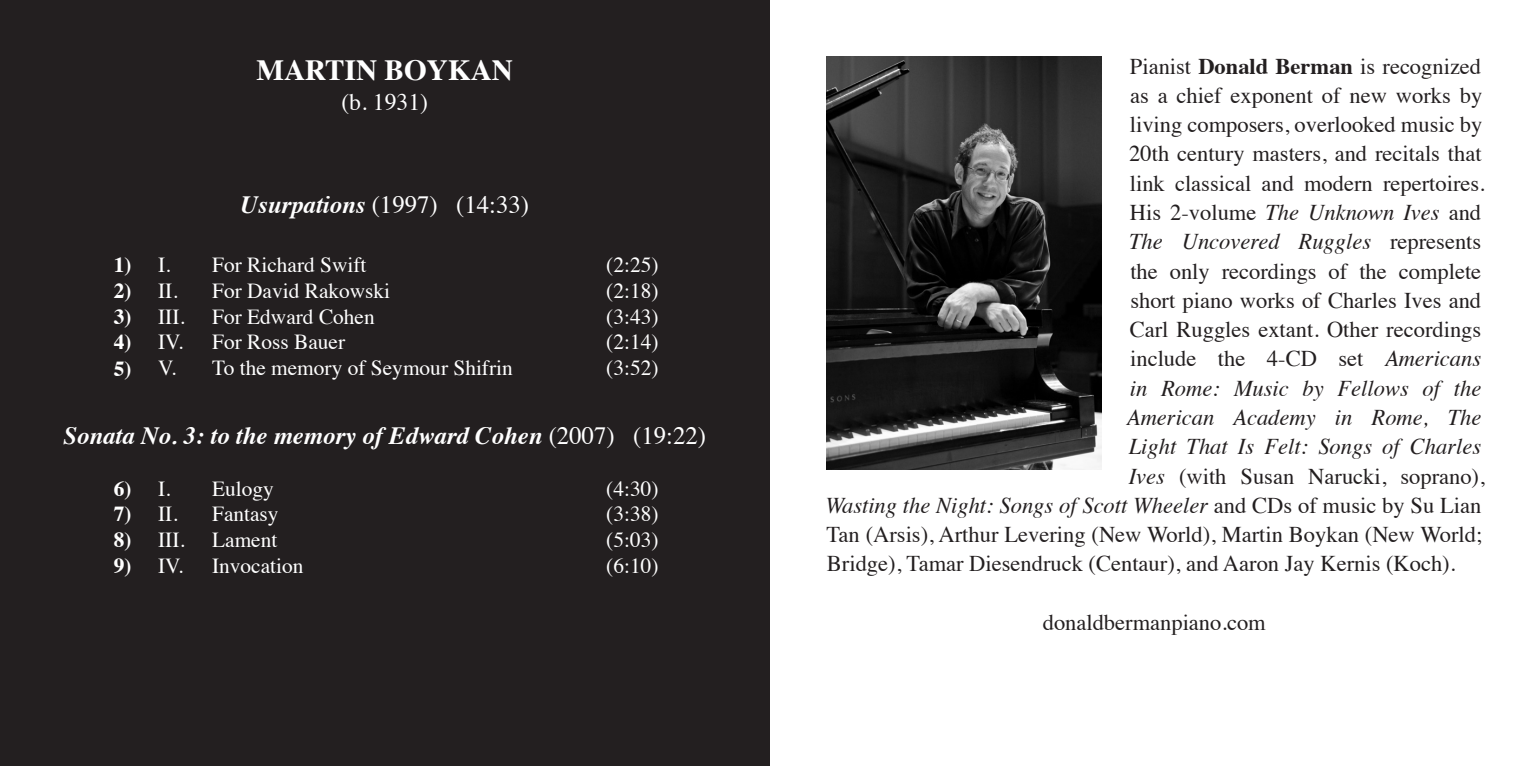
<style>
.page{position:relative;width:1539px;height:766px;background:#fff}
.page>*{position:absolute;margin:0;border:0;box-sizing:border-box;transform-origin:0 0}
.t1{font:700 29.25px "Times";color:#fff}
.No_Spacing{font:italic 700 24.75px "Times";color:#fff}
.No_Spacing-2{font:24.75px "Times";color:#fff}
.t2{font:23.62px "Times";color:#fff}
.t3{font:22.5px "Times";color:#231f20}
.t4{font:italic 22.5px "Times";color:#231f20}
.No_Spacing-3{font:21.38px "Times";color:#fff}
.No_Spacing-4{font:700 21.38px "Times";color:#fff}
.s1{font-weight:700;font-style:italic}
.s2{font-weight:400;font-style:normal}
.s3{font-weight:700}
.s4{font-style:italic}
.s5{font-style:normal}
</style>
<div class="page">
<div style="left:0;top:0;width:770px;height:765px;background:#231f20"></div>
<img style="left:826px;top:57px;width:275px;height:412px">
<p class="t1" style="left:256px;top:42px;width:258px">MARTIN BOYKAN</p>
<p class="t2" style="left:341px;top:80px;width:88px">(b. 1931)</p>
<p class="No_Spacing-4" style="left:114px;top:244px;width:19px">1)</p>
<p class="No_Spacing-4" style="left:114px;top:270px;width:19px">2)</p>
<p class="No_Spacing-4" style="left:114px;top:296px;width:19px">3)</p>
<p class="No_Spacing-4" style="left:114px;top:321px;width:19px">4)</p>
<p class="No_Spacing-4" style="left:114px;top:348px;width:19px">5)</p>
<p class="No_Spacing-3" style="left:158px;top:245px;width:14px">I.</p>
<p class="No_Spacing-3" style="left:158px;top:271px;width:21px">II.</p>
<p class="No_Spacing-3" style="left:158px;top:296px;width:28px">III.</p>
<p class="No_Spacing-3" style="left:158px;top:322px;width:27px">IV.</p>
<p class="No_Spacing-3" style="left:158px;top:347px;width:20px">V.</p>
<p class="No_Spacing-2" style="left:240px;top:181px;width:290px"><span class="s1">Usurpations</span> (1997) (14:33)</p>
<p class="No_Spacing-3" style="left:212px;top:245px;width:156px">For Richard Swift</p>
<p class="No_Spacing-3" style="left:212px;top:271px;width:180px">For David Rakowski</p>
<p class="No_Spacing-3" style="left:212px;top:296px;width:164px">For Edward Cohen</p>
<p class="No_Spacing-3" style="left:212px;top:322px;width:134px">For Ross Bauer</p>
<p class="No_Spacing-3" style="left:212px;top:347px;width:302px">To the memory of Seymour Shifrin</p>
<p class="No_Spacing-3" style="left:606px;top:245px;width:54px">(2:25)</p>
<p class="No_Spacing-3" style="left:606px;top:271px;width:54px">(2:18)</p>
<p class="No_Spacing-3" style="left:606px;top:296px;width:54px">(3:43)</p>
<p class="No_Spacing-3" style="left:606px;top:322px;width:54px">(2:14)</p>
<p class="No_Spacing-3" style="left:606px;top:347px;width:54px">(3:52)</p>
<p class="No_Spacing" style="left:63px;top:412px;width:644px">Sonata No. 3: to the memory of Edward Cohen <span class="s2">(2007) (19:22)</span></p>
<p class="No_Spacing-3" style="left:158px;top:468px;width:14px">I.</p>
<p class="No_Spacing-3" style="left:158px;top:494px;width:21px">II.</p>
<p class="No_Spacing-3" style="left:158px;top:519px;width:28px">III.</p>
<p class="No_Spacing-3" style="left:158px;top:545px;width:27px">IV.</p>
<p class="No_Spacing-4" style="left:114px;top:467px;width:19px">6)</p>
<p class="No_Spacing-4" style="left:114px;top:493px;width:19px">7)</p>
<p class="No_Spacing-4" style="left:114px;top:519px;width:19px">8)</p>
<p class="No_Spacing-4" style="left:114px;top:544px;width:19px">9)</p>
<p class="No_Spacing-3" style="left:212px;top:468px;width:63px">Eulogy</p>
<p class="No_Spacing-3" style="left:212px;top:494px;width:68px">Fantasy</p>
<p class="No_Spacing-3" style="left:212px;top:519px;width:67px">Lament</p>
<p class="No_Spacing-3" style="left:212px;top:545px;width:93px">Invocation</p>
<p class="No_Spacing-3" style="left:606px;top:468px;width:54px">(4:30)</p>
<p class="No_Spacing-3" style="left:606px;top:494px;width:54px">(3:38)</p>
<p class="No_Spacing-3" style="left:606px;top:519px;width:54px">(5:03)</p>
<p class="No_Spacing-3" style="left:606px;top:545px;width:54px">(6:10)</p>
<p class="t3" style="left:1130px;top:45px;width:353px">Pianist <span class="s3">Donald Berman</span> is recognized</p>
<p class="t3" style="left:1130px;top:74px;width:354px">as a chief exponent of new works by</p>
<p class="t3" style="left:1130px;top:103px;width:354px">living composers, overlooked music by</p>
<p class="t3" style="left:1129px;top:133px;width:354px">20th century masters, and recitals that</p>
<p class="t3" style="left:1130px;top:162px;width:357px">link classical and modern repertoires.</p>
<p class="t3" style="left:1130px;top:191px;width:353px">His 2-volume <span class="s4">The Unknown Ives</span> and</p>
<p class="t4" style="left:1129px;top:222px;width:354px">The Uncovered Ruggles <span class="s5">represents</span></p>
<p class="t3" style="left:1130px;top:250px;width:352px">the only recordings of the complete</p>
<p class="t3" style="left:1130px;top:279px;width:352px">short piano works of Charles Ives and</p>
<p class="t3" style="left:1130px;top:308px;width:353px">Carl Ruggles extant. Other recordings</p>
<p class="t3" style="left:1130px;top:337px;width:353px">include the 4-CD set <span class="s4">Americans</span></p>
<p class="t4" style="left:1130px;top:368px;width:353px">in Rome: Music by Fellows of the</p>
<p class="t4" style="left:1127px;top:397px;width:356px">American Academy in Rome, The</p>
<p class="t4" style="left:1129px;top:427px;width:354px">Light That Is Felt: Songs of Charles</p>
<p class="t3" style="left:1129px;top:454px;width:357px"><span class="s4">Ives</span> (with Susan Narucki, soprano),</p>
<p class="t4" style="left:825px;top:485px;width:657px">Wasting the Night: Songs of Scott Wheeler <span class="s5">and CDs of music by Su Lian</span></p>
<p class="t3" style="left:826px;top:513px;width:657px">Tan (Arsis), Arthur Levering (New World), Martin Boykan (New World;</p>
<p class="t3" style="left:827px;top:542px;width:630px">Bridge), Tamar Diesendruck (Centaur), and Aaron Jay Kernis (Koch).</p>
<p class="t3" style="left:1043px;top:601px;width:225px">donaldbermanpiano.com</p>
</div>
